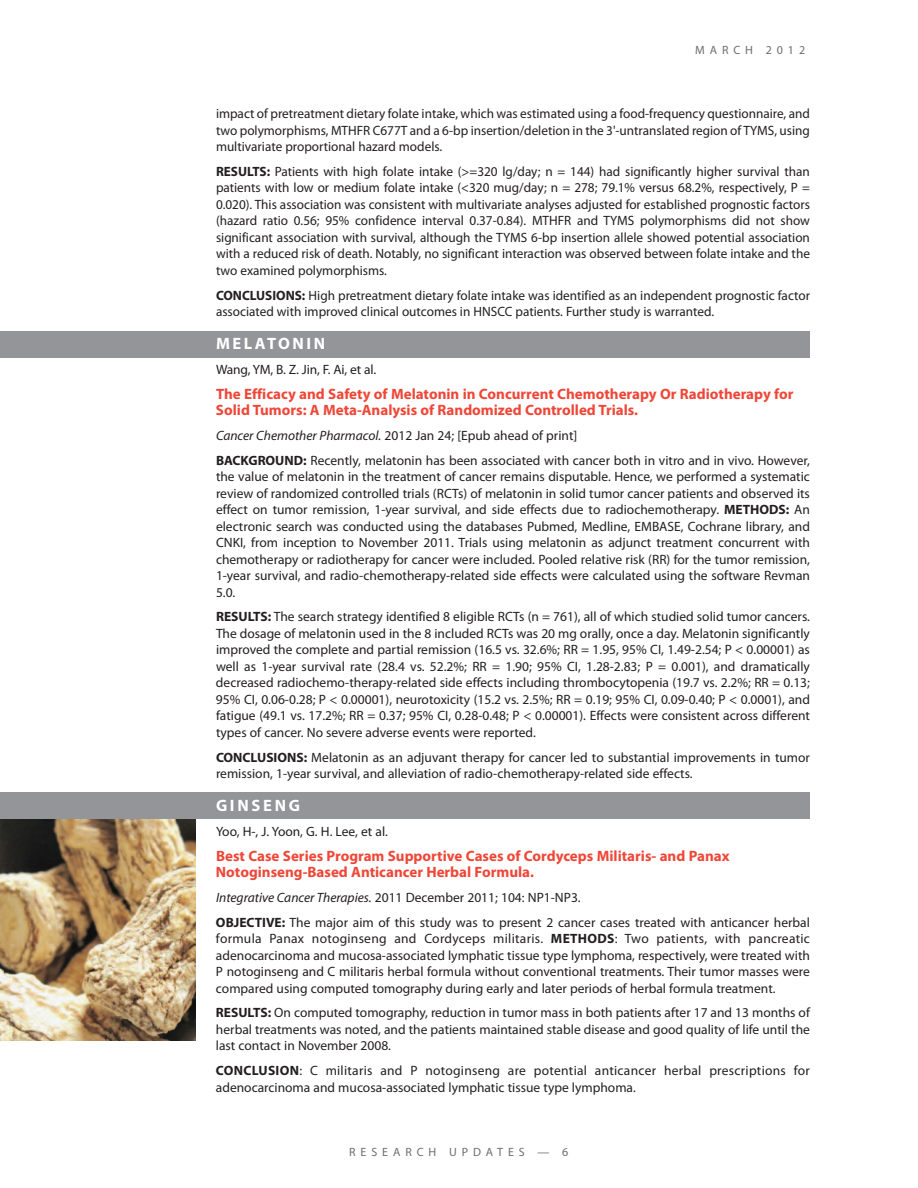
<style>
.page{position:relative;width:918px;height:1188px;background:#fff}
.page>*{position:absolute;margin:0;border:0;box-sizing:border-box;transform-origin:0 0}
.t1{font:700 16.5px "Myriad Pro";letter-spacing:.16em;color:#fff}
.t2{font:700 15px/16.5px "Myriad Pro";color:#ef4637}
.t3{font:13.5px/16.5px "Myriad Pro";color:#231f20;text-align:justify}
.t4{font:12px "Myriad Pro";letter-spacing:.41em;color:#6c6d70}
.s1{font-weight:700}
.s2{font-family:"Myriad";font-style:italic}
</style>
<div class="page">
<img style="left:0;top:819px;width:196px;height:222px">
<div style="left:0;top:792px;width:810px;height:27px;background:#939598"></div>
<div style="left:0;top:331px;width:810px;height:27px;background:#939598"></div>
<p class="t4" style="left:695px;top:46px;width:111px">MARCH 2012</p>
<p class="t3" style="left:216px;top:106px;width:596px">impact of pretreatment dietary folate intake, which was estimated using a food-frequency questionnaire, and two polymorphisms, MTHFR C677T and a 6-bp insertion/deletion in the 3'-untranslated region of TYMS, using multivariate proportional hazard models.</p>
<p class="t3" style="left:216px;top:164px;width:596px"><span class="s1">RESULTS:</span> Patients with high folate intake (&gt;=320 lg/day; n = 144) had significantly higher survival than patients with low or medium folate intake (&lt;320 mug/day; n = 278; 79.1% versus 68.2%, respectively, P = 0.020). This association was consistent with multivariate analyses adjusted for established prognostic factors (hazard ratio 0.56; 95% confidence interval 0.37-0.84). MTHFR and TYMS polymorphisms did not show significant association with survival, although the TYMS 6-bp insertion allele showed potential association with a reduced risk of death. Notably, no significant interaction was observed between folate intake and the two examined polymorphisms.</p>
<p class="t3" style="left:216px;top:288px;width:596px"><span class="s1">CONCLUSIONS:</span> High pretreatment dietary folate intake was identified as an independent prognostic factor associated with improved clinical outcomes in HNSCC patients. Further study is warranted.</p>
<p class="t1" style="left:216px;top:337px;width:111px">MELATONIN</p>
<p class="t3" style="left:216px;top:362px;width:162px">Wang, YM, B. Z. Jin, F. Ai, et al.</p>
<p class="t2" style="left:216px;top:387px;width:579px">The Efficacy and Safety of Melatonin in Concurrent Chemotherapy Or Radiotherapy for<br>Solid Tumors: A Meta-Analysis of Randomized Controlled Trials.</p>
<p class="t3" style="left:216px;top:424px;width:596px;line-height:24.8px"><span class="s2">Cancer Chemother Pharmacol.</span> 2012 Jan 24; [Epub ahead of print]<br><span class="s1">BACKGROUND:</span> Recently, melatonin has been associated with cancer both in vitro and in vivo. However,</p>
<p class="t3" style="left:216px;top:469px;width:596px">the value of melatonin in the treatment of cancer remains disputable. Hence, we performed a systematic review of randomized controlled trials (RCTs) of melatonin in solid tumor cancer patients and observed its effect on tumor remission, 1-year survival, and side effects due to radiochemotherapy. <span class="s1">METHODS:</span> An electronic search was conducted using the databases Pubmed, Medline, EMBASE, Cochrane library, and CNKI, from inception to November 2011. Trials using melatonin as adjunct treatment concurrent with chemotherapy or radiotherapy for cancer were included. Pooled relative risk (RR) for the tumor remission, 1-year survival, and radio-chemotherapy-related side effects were calculated using the software Revman 5.0.</p>
<p class="t3" style="left:216px;top:610px;width:596px"><span class="s1">RESULTS:</span> The search strategy identified 8 eligible RCTs (n = 761), all of which studied solid tumor cancers.<br>The dosage of melatonin used in the 8 included RCTs was 20 mg orally, once a day. Melatonin significantly improved the complete and partial remission (16.5 vs. 32.6%; RR = 1.95, 95% CI, 1.49-2.54; P &lt; 0.00001) as well as 1-year survival rate (28.4 vs. 52.2%; RR = 1.90; 95% CI, 1.28-2.83; P = 0.001), and dramatically decreased radiochemo-therapy-related side effects including thrombocytopenia (19.7 vs. 2.2%; RR = 0.13; 95% CI, 0.06-0.28; P &lt; 0.00001), neurotoxicity (15.2 vs. 2.5%; RR = 0.19; 95% CI, 0.09-0.40; P &lt; 0.0001), and fatigue (49.1 vs. 17.2%; RR = 0.37; 95% CI, 0.28-0.48; P &lt; 0.00001). Effects were consistent across different types of cancer. No severe adverse events were reported.</p>
<p class="t3" style="left:216px;top:750px;width:596px"><span class="s1">CONCLUSIONS:</span> Melatonin as an adjuvant therapy for cancer led to substantial improvements in tumor remission, 1-year survival, and alleviation of radio-chemotherapy-related side effects.</p>
<p class="t1" style="left:216px;top:799px;width:86px">GINSENG</p>
<p class="t3" style="left:216px;top:824px;width:173px">Yoo, H-, J. Yoon, G. H. Lee, et al.</p>
<p class="t2" style="left:216px;top:849px;width:515px">Best Case Series Program Supportive Cases of Cordyceps Militaris- and Panax<br>Notoginseng-Based Anticancer Herbal Formula.</p>
<p class="t3" style="left:216px;top:886px;width:595px;line-height:24.8px"><span class="s2">Integrative Cancer Therapies.</span> 2011 December 2011; 104: NP1-NP3.<br><span class="s1">OBJECTIVE:</span> The major aim of this study was to present 2 cancer cases treated with anticancer herbal</p>
<p class="t3" style="left:216px;top:931px;width:596px">formula Panax notoginseng and Cordyceps militaris. <span class="s1">METHODS</span>: Two patients, with pancreatic adenocarcinoma and mucosa-associated lymphatic tissue type lymphoma, respectively, were treated with P notoginseng and C militaris herbal formula without conventional treatments. Their tumor masses were compared using computed tomography during early and later periods of herbal formula treatment.</p>
<p class="t3" style="left:216px;top:1006px;width:596px"><span class="s1">RESULTS:</span> On computed tomography, reduction in tumor mass in both patients after 17 and 13 months of herbal treatments was noted, and the patients maintained stable disease and good quality of life until the last contact in November 2008.</p>
<p class="t3" style="left:216px;top:1063px;width:596px"><span class="s1">CONCLUSION</span>: C militaris and P notoginseng are potential anticancer herbal prescriptions for adenocarcinoma and mucosa-associated lymphatic tissue type lymphoma.</p>
<p class="t4" style="left:349px;top:1147px;width:221px">RESEARCH UPDATES — 6</p>
</div>
